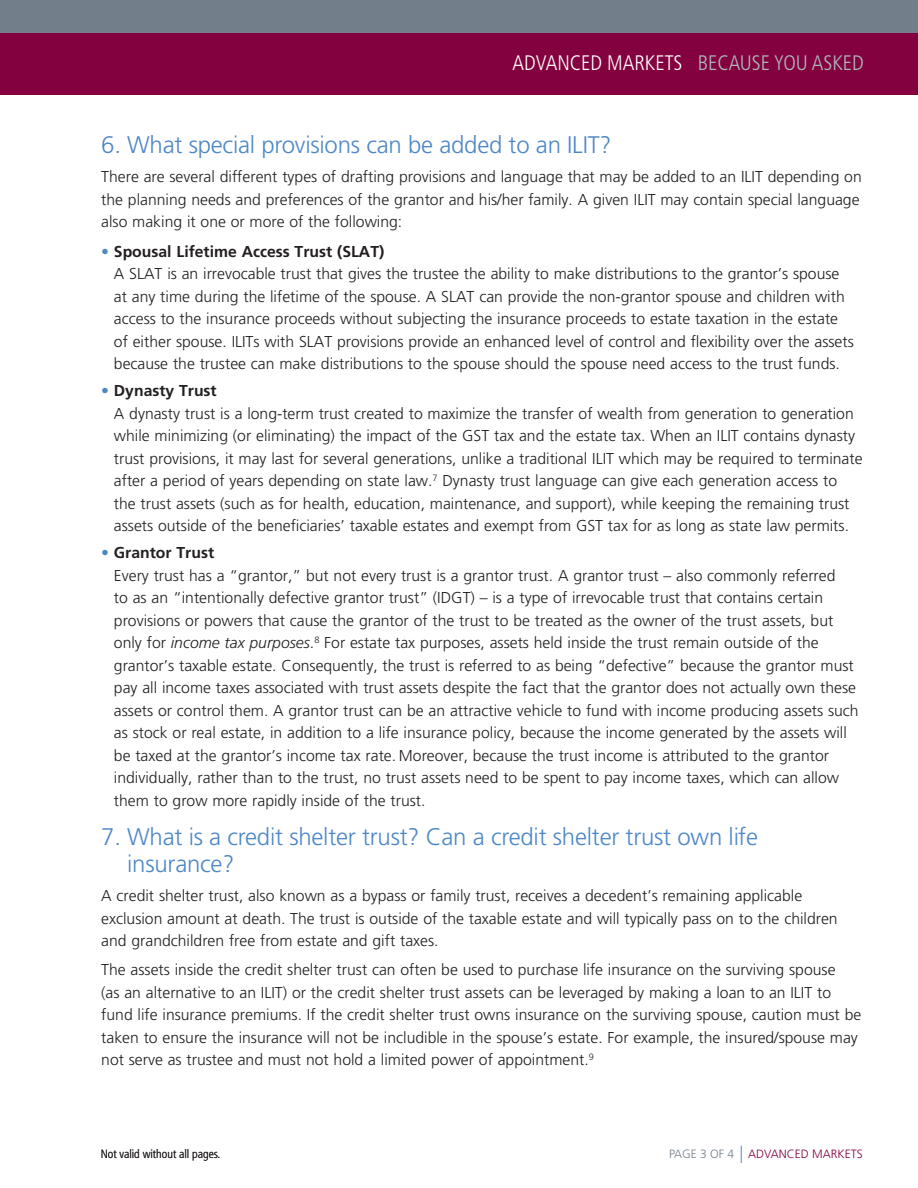
<style>
.page{position:relative;width:918px;height:1188px;background:#fff}
.page>*{position:absolute;margin:0;border:0;box-sizing:border-box;transform-origin:0 0}
.t1{font:300 24px/26.4px "Frutiger LT Pro";letter-spacing:-.01em;color:#4d87c6}
.t2{font:300 condensed 21px "Frutiger";color:#fff}
.t3{font:300 15.75px/22.5px "Frutiger LT Pro";color:#231f20}
.t4{font:300 condensed 12px "Frutiger LT Pro";color:#231f20}
.t5{font:300 12px "Frutiger LT Pro";color:#83013e}
.s1{color:#afb7be}
.s2{font-weight:700;color:#4d87c6}
.s3{font-weight:700}
.s4{font-style:italic}
.s5{color:#727f8a}
</style>
<div class="page">
<div style="left:0;top:10px;width:918px;height:84px;background:#83013e"></div>
<div style="left:0;top:0;width:918px;height:33px;background:#727f8a"></div>
<svg style="left:741px;top:1146px;width:1px;height:17px"></svg>
<h2 class="t2" style="left:512px;top:51px;width:353px">ADVANCED MARKETS <span class="s1">BECAUSE YOU ASKED</span></h2>
<h1 class="t1" style="left:101px;top:132px;width:512px">6. What special provisions can be added to an ILIT?</h1>
<p class="t3" style="left:101px;top:166px;width:762px">There are several different types of drafting provisions and language that may be added to an ILIT depending on the planning needs and preferences of the grantor and his/her family. A given ILIT may contain special language also making it one or more of the following:</p>
<p class="t3" style="left:114px;top:240px;width:741px;text-indent:-13px"><span class="s2">•</span> <span class="s3">Spousal Lifetime Access Trust (SLAT)<br></span>A SLAT is an irrevocable trust that gives the trustee the ability to make distributions to the grantor’s spouse at any time during the lifetime of the spouse. A SLAT can provide the non-grantor spouse and children with access to the insurance proceeds without subjecting the insurance proceeds to estate taxation in the estate of either spouse. ILITs with SLAT provisions provide an enhanced level of control and flexibility over the assets because the trustee can make distributions to the spouse should the spouse need access to the trust funds.</p>
<p class="t3" style="left:114px;top:379px;width:750px;text-indent:-13px"><span class="s2">•</span> <span class="s3">Dynasty Trust<br></span>A dynasty trust is a long-term trust created to maximize the transfer of wealth from generation to generation while minimizing (or eliminating) the impact of the GST tax and the estate tax. When an ILIT contains dynasty trust provisions, it may last for several generations, unlike a traditional ILIT which may be required to terminate after a period of years depending on state law.<sup>7</sup> Dynasty trust language can give each generation access to the trust assets (such as for health, education, maintenance, and support), while keeping the remaining trust assets outside of the beneficiaries’ taxable estates and exempt from GST tax for as long as state law permits.</p>
<p class="t3" style="left:114px;top:541px;width:746px;text-indent:-13px"><span class="s2">•</span> <span class="s3">Grantor Trust<br></span>Every trust has a “grantor,” but not every trust is a grantor trust. A grantor trust – also commonly referred<br>to as an “intentionally defective grantor trust” (IDGT) – is a type of irrevocable trust that contains certain provisions or powers that cause the grantor of the trust to be treated as the owner of the trust assets, but only for <span class="s4">income tax purposes</span>.<sup>8</sup> For estate tax purposes, assets held inside the trust remain outside of the grantor’s taxable estate. Consequently, the trust is referred to as being “defective” because the grantor must pay all income taxes associated with trust assets despite the fact that the grantor does not actually own these assets or control them. A grantor trust can be an attractive vehicle to fund with income producing assets such as stock or real estate, in addition to a life insurance policy, because the income generated by the assets will be taxed at the grantor’s income tax rate. Moreover, because the trust income is attributed to the grantor individually, rather than to the trust, no trust assets need to be spent to pay income taxes, which can allow them to grow more rapidly inside of the trust.</p>
<h1 class="t1" style="left:127px;top:824px;width:632px;text-indent:-26px">7. What is a credit shelter trust? Can a credit shelter trust own life insurance?</h1>
<p class="t3" style="left:101px;top:885px;width:738px">A credit shelter trust, also known as a bypass or family trust, receives a decedent’s remaining applicable exclusion amount at death. The trust is outside of the taxable estate and will typically pass on to the children and grandchildren free from estate and gift taxes.</p>
<p class="t3" style="left:101px;top:959px;width:762px">The assets inside the credit shelter trust can often be used to purchase life insurance on the surviving spouse<br>(as an alternative to an ILIT) or the credit shelter trust assets can be leveraged by making a loan to an ILIT to fund life insurance premiums. If the credit shelter trust owns insurance on the surviving spouse, caution must be taken to ensure the insurance will not be includible in the spouse’s estate. For example, the insured/spouse may not serve as trustee and must not hold a limited power of appointment.<sup>9</sup></p>
<p class="t4" style="left:101px;top:1147px;width:121px">Not valid without all pages.</p>
<p class="t5" style="left:669px;top:1147px;width:195px"><span class="s5">PAGE 3 OF 4</span> ADVANCED MARKETS</p>
</div>
